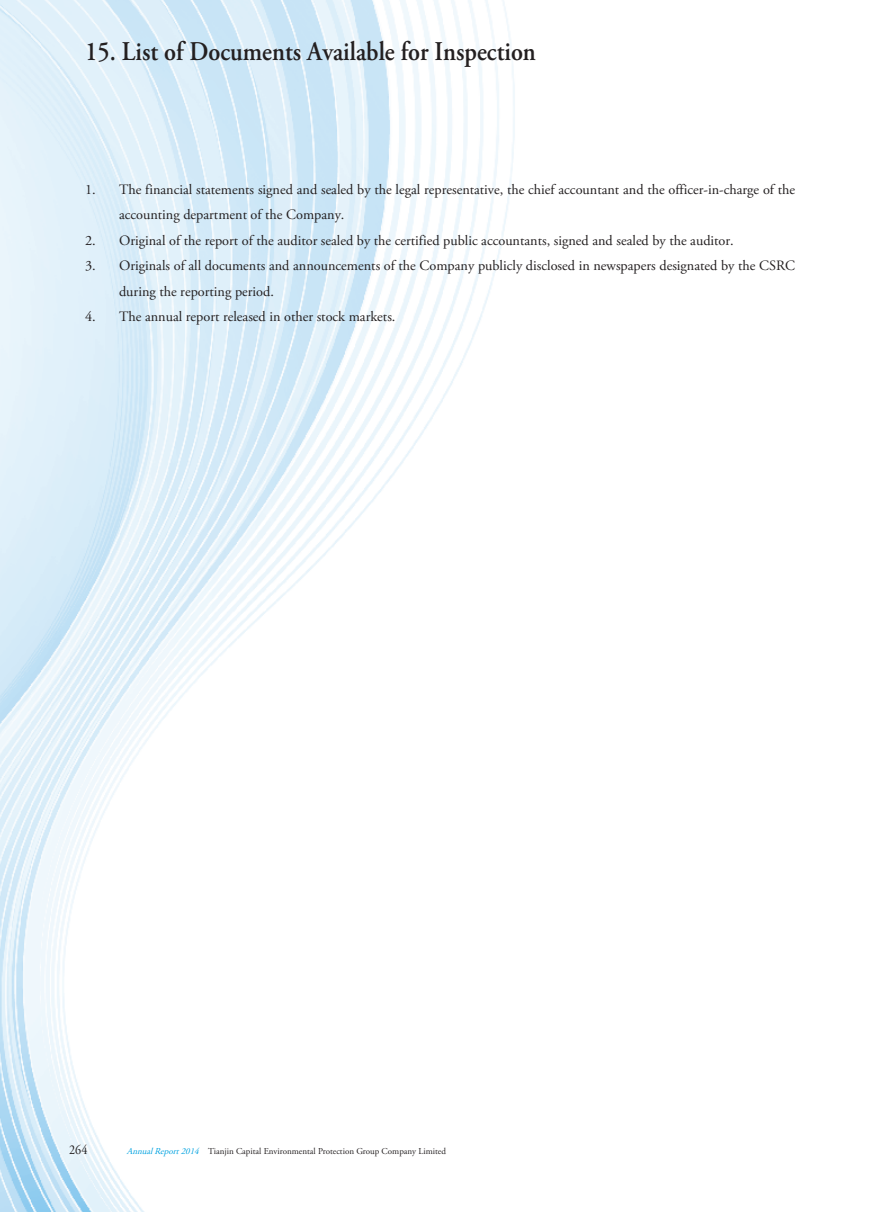
<style>
.page{position:relative;width:893px;height:1212px;background:#fff}
.page>*{position:absolute;margin:0;border:0;box-sizing:border-box;transform-origin:0 0}
.t1{font:600 27px "Adobe Garamond Pro";color:#231f20;scale:.9 1}
._1__內文{font:14.25px "Adobe Garamond Pro";color:#231f20}
.t2{font:13.5px "Adobe Garamond Pro";color:#231f20;scale:.9 1}
.t3{font:9px "Adobe Garamond Pro";color:#231f20}
.t4{font:italic 9px "Adobe Garamond Pro";color:#00a2e0}
</style>
<div class="page">
<img style="left:0;top:0;width:515px;height:1212px">
<h1 class="t1" style="left:85px;top:36px;width:502px">15. List of Documents Available for Inspection</h1>
<p class="_1__內文" style="left:85px;top:181px;width:12px">1.</p>
<p class="_1__內文" style="left:85px;top:232px;width:12px">2.</p>
<p class="_1__內文" style="left:85px;top:257px;width:12px">3.</p>
<p class="_1__內文" style="left:85px;top:308px;width:12px">4.</p>
<p class="_1__內文" style="left:119px;top:181px;width:678px">The financial statements signed and sealed by the legal representative, the chief accountant and the officer i n- -charge of the</p>
<p class="_1__內文" style="left:119px;top:206px;width:227px">accounting department of the Company.</p>
<p class="_1__內文" style="left:119px;top:232px;width:616px">Original of the report of the auditor sealed by the certified public accountants, signed and sealed by the auditor.</p>
<p class="_1__內文" style="left:119px;top:257px;width:677px">Originals of all documents and announcements of the Company publicly disclosed in newspapers designated by the CSRC</p>
<p class="_1__內文" style="left:119px;top:283px;width:156px">during the reporting period.</p>
<p class="_1__內文" style="left:119px;top:308px;width:278px">The annual report released in other stock markets.</p>
<p class="t2" style="left:69px;top:1142px;width:22px">264</p>
<p class="t4" style="left:127px;top:1146px;width:77px">Annual Report 2014</p>
<p class="t3" style="left:208px;top:1146px;width:239px">Tianjin Capital Environmental Protection Group Company Limited</p>
</div>
